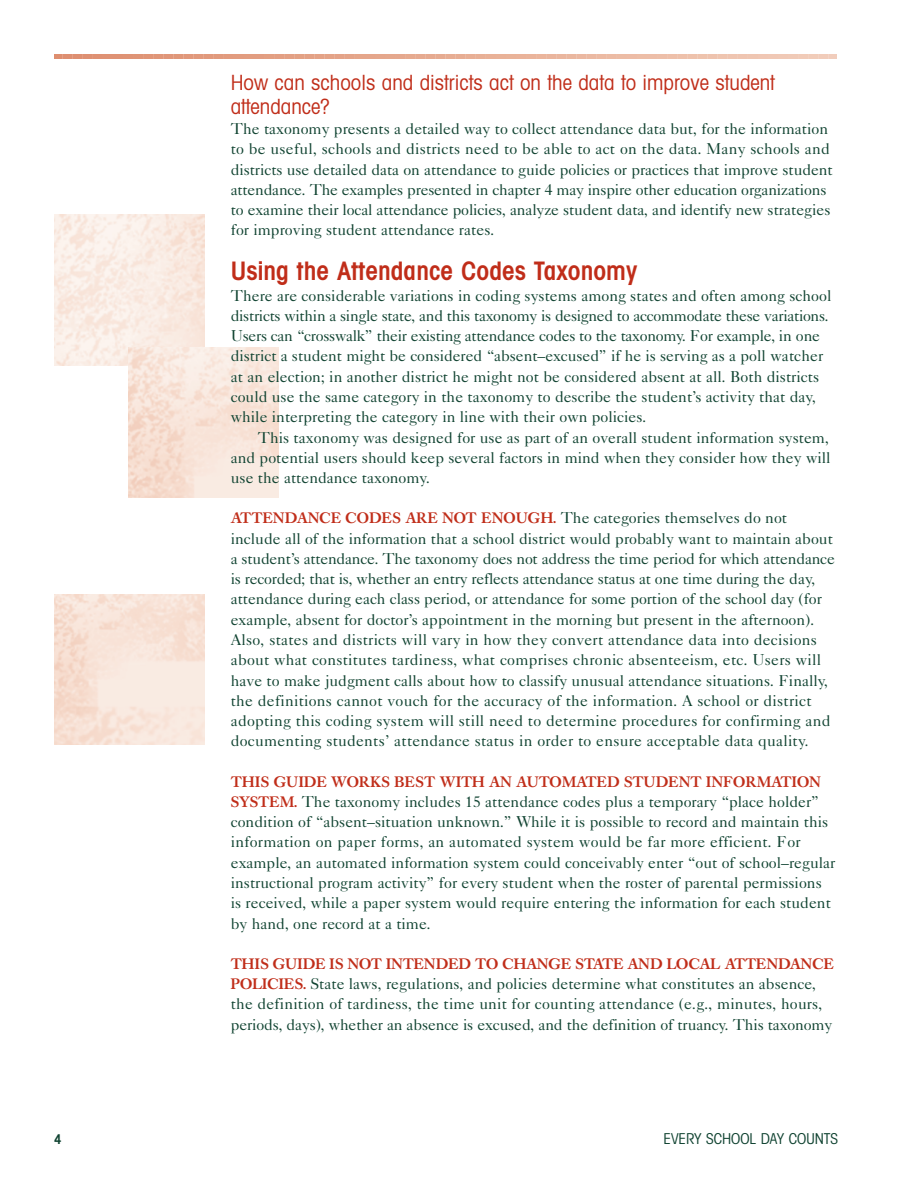
<style>
.page{position:relative;width:918px;height:1188px;background:#fff}
.page>*{position:absolute;margin:0;border:0;box-sizing:border-box;transform-origin:0 0}
.t1{font:600 condensed 25.5px "Avant Garde";color:#c02d19}
.t2{font:condensed 21px/24px "Avant Garde";color:#c02d19}
.t3{font:15.75px/20.2px "Caslon Five Forty";color:#104331}
.t4{font:500 15px "Caslon Book BE";letter-spacing:.02em;color:#c02d19}
.t5{font:condensed 15px "Avant Garde";color:#104331}
.t6{font:600 condensed 13.5px "Avant Garde";color:#104331}
.s1{font-family:"Caslon Five Forty";font-weight:400;font-size:15.75px;color:#104331}
.s2{font-family:"Caslon Book BE";font-weight:500;font-size:15px;color:#c02d19}
</style>
<div class="page">
<img style="left:54px;top:215px;width:150px;height:150px">
<img style="left:128px;top:347px;width:150px;height:151px">
<img style="left:54px;top:594px;width:150px;height:151px">
<p class="t2" style="left:231px;top:72px;width:546px">How can schools and districts act on the data to improve student attendance?</p>
<p class="t3" style="left:231px;top:120px;width:604px">The taxonomy presents a detailed way to collect attendance data but, for the information to be useful, schools and districts need to be able to act on the data. Many schools and districts use detailed data on attendance to guide policies or practices that improve student attendance. The examples presented in chapter 4 may inspire other education organizations to examine their local attendance policies, analyze student data, and identify new strategies for improving student attendance rates.</p>
<p class="t1" style="left:231px;top:262px;width:408px">Using the Attendance Codes Taxonomy</p>
<p class="t3" style="left:231px;top:287px;width:602px">There are considerable variations in coding systems among states and often among school districts within a single state, and this taxonomy is designed to accommodate these variations.<br>Users can “crosswalk” their existing attendance codes to the taxonomy. For example, in one district a student might be considered “absent–excused” if he is serving as a poll watcher at an election; in another district he might not be considered absent at all. Both districts could use the same category in the taxonomy to describe the student’s activity that day, while interpreting the category in line with their own policies.</p>
<p class="t3" style="left:231px;top:429px;width:601px;text-align:justify;text-indent:27px">This taxonomy was designed for use as part of an overall student information system, and potential users should keep several factors in mind when they consider how they will use the attendance taxonomy.</p>
<p class="t4" style="left:231px;top:512px;width:558px">ATTENDANCE CODES ARE NOT ENOUGH. <span class="s1">The categories themselves do not</span></p>
<p class="t3" style="left:231px;top:530px;width:606px">include all of the information that a school district would probably want to maintain about a student’s attendance. The taxonomy does not address the time period for which attendance is recorded; that is, whether an entry reflects attendance status at one time during the day, attendance during each class period, or attendance for some portion of the school day (for example, absent for doctor’s appointment in the morning but present in the afternoon).<br>Also, states and districts will vary in how they convert attendance data into decisions about what constitutes tardiness, what comprises chronic absenteeism, etc. Users will have to make judgment calls about how to classify unusual attendance situations. Finally, the definitions cannot vouch for the accuracy of the information. A school or district adopting this coding system will still need to determine procedures for confirming and documenting students’ attendance status in order to ensure acceptable data quality.</p>
<p class="t4" style="left:231px;top:776px;width:592px">THIS GUIDE WORKS BEST WITH AN AUTOMATED STUDENT INFORMATION</p>
<p class="t3" style="left:231px;top:793px;width:606px"><span class="s2">SYSTEM.</span> The taxonomy includes 15 attendance codes plus a temporary “place holder” condition of “absent–situation unknown.” While it is possible to record and maintain this information on paper forms, an automated system would be far more efficient. For example, an automated information system could conceivably enter “out of school–regular instructional program activity” for every student when the roster of parental permissions is received, while a paper system would require entering the information for each student by hand, one record at a time.</p>
<p class="t4" style="left:231px;top:958px;width:605px">THIS GUIDE IS NOT INTENDED TO CHANGE STATE AND LOCAL ATTENDANCE</p>
<p class="t3" style="left:231px;top:975px;width:603px"><span class="s2">POLICIES.</span> State laws, regulations, and policies determine what constitutes an absence, the definition of tardiness, the time unit for counting attendance (e.g., minutes, hours, periods, days), whether an absence is excused, and the definition of truancy. This taxonomy</p>
<p class="t6" style="left:54px;top:1134px;width:9px">4</p>
<p class="t5" style="left:664px;top:1133px;width:176px">EVERY SCHOOL DAY COUNTS</p>
</div>
